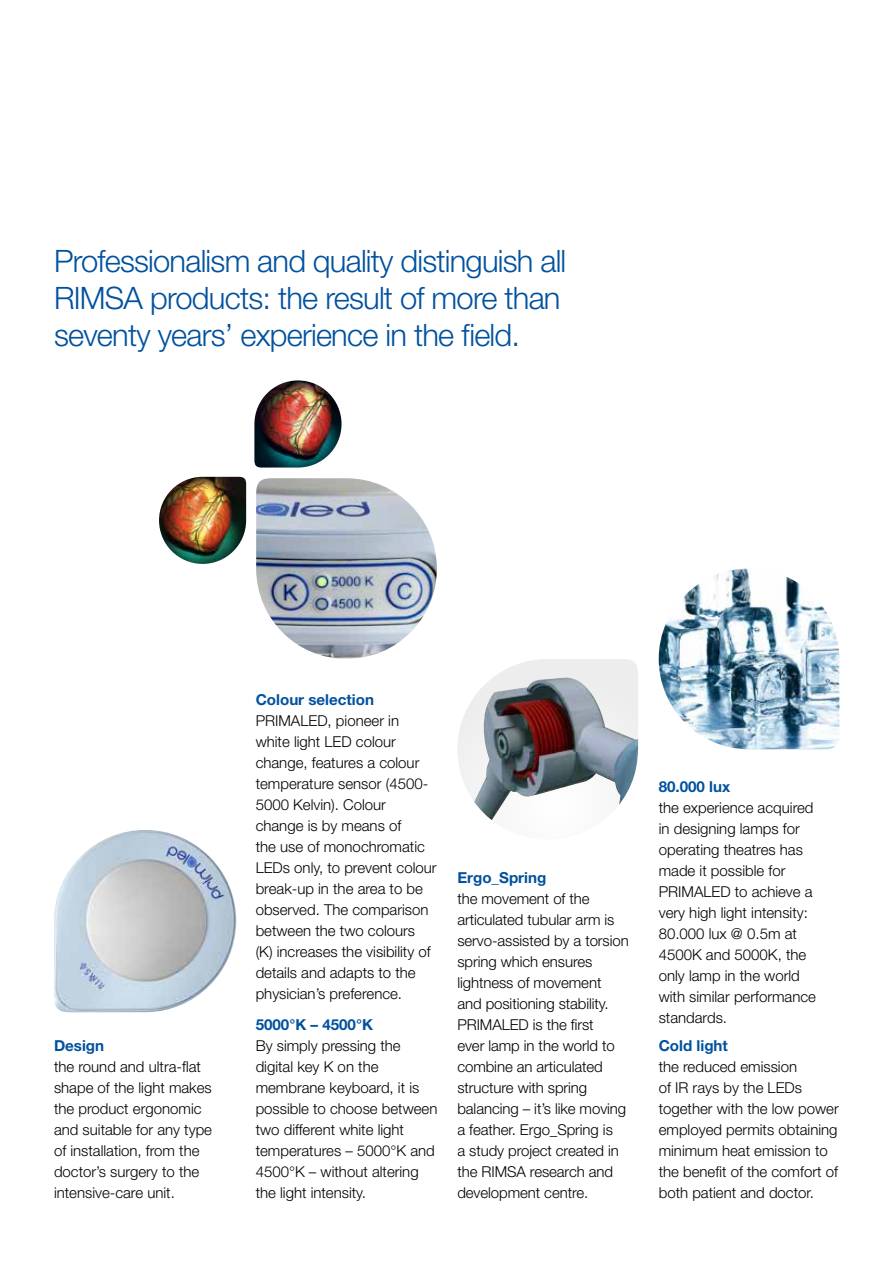
<style>
.page{position:relative;width:893px;height:1263px;background:#fff}
.page>*{position:absolute;margin:0;border:0;box-sizing:border-box;transform-origin:0 0}
.t1{font:300 30.9px/37px "Helvetica Neue LT Std";letter-spacing:-.025em;color:#00519e}
.t2{font:700 15.15px "Helvetica Neue LT Std";color:#00519e}
.t3{font:300 15px/21px "Helvetica Neue LT Std";color:#000}
</style>
<div class="page">
<img style="left:254px;top:380px;width:88px;height:88px">
<img style="left:256px;top:478px;width:181px;height:181px">
<img style="left:159px;top:477px;width:87px;height:87px">
<svg style="left:494px;top:659px;width:144px;height:18px;background:#f0eff0"></svg>
<img style="left:458px;top:677px;width:180px;height:143px">
<img style="left:54px;top:830px;width:182px;height:182px">
<img style="left:659px;top:569px;width:180px;height:180px">
<h1 class="t1" style="left:54px;top:241px;width:514px">Professionalism and quality distinguish all<br>RIMSA products: the result of more than seventy years’ experience in the field.</h1>
<p class="t2" style="left:54px;top:1036px;width:52px">Design</p>
<p class="t3" style="left:54px;top:1056px;width:160px">the round and ultra-flat shape of the light makes the product ergonomic and suitable for any type of installation, from the doctor’s surgery to the intensive-care unit.</p>
<p class="t2" style="left:256px;top:690px;width:120px">Colour selection</p>
<p class="t3" style="left:256px;top:710px;width:182px">PRIMALED, pioneer in white light LED colour change, features a colour temperature sensor (4500-<br>5000 Kelvin). Colour change is by means of<br>the use of monochromatic<br>LEDs only, to prevent colour break-up in the area to be observed. The comparison between the two colours<br>(K) increases the visibility of details and adapts to the physician’s preference.</p>
<p class="t2" style="left:256px;top:1015px;width:119px">5000°K – 4500°K</p>
<p class="t3" style="left:256px;top:1035px;width:183px">By simply pressing the digital key K on the membrane keyboard, it is possible to choose between two different white light temperatures – 5000°K and<br>4500°K – without altering the light intensity.</p>
<p class="t2" style="left:457px;top:868px;width:90px">Ergo_Spring</p>
<p class="t3" style="left:457px;top:888px;width:173px">the movement of the articulated tubular arm is servo-assisted by a torsion spring which ensures lightness of movement and positioning stability.<br>PRIMALED is the first<br>ever lamp in the world to combine an articulated structure with spring balancing – it’s like moving a feather. Ergo_Spring is<br>a study project created in the RIMSA research and development centre.</p>
<p class="t2" style="left:659px;top:777px;width:73px">80.000 lux</p>
<p class="t3" style="left:659px;top:797px;width:159px">the experience acquired in designing lamps for operating theatres has made it possible for<br>PRIMALED to achieve a very high light intensity:<br>80.000 lux @ 0.5m at<br>4500K and 5000K, the only lamp in the world with similar performance standards.</p>
<p class="t2" style="left:659px;top:1036px;width:71px">Cold light</p>
<p class="t3" style="left:659px;top:1056px;width:182px">the reduced emission<br>of IR rays by the LEDs together with the low power employed permits obtaining minimum heat emission to the benefit of the comfort of both patient and doctor.</p>
</div>
